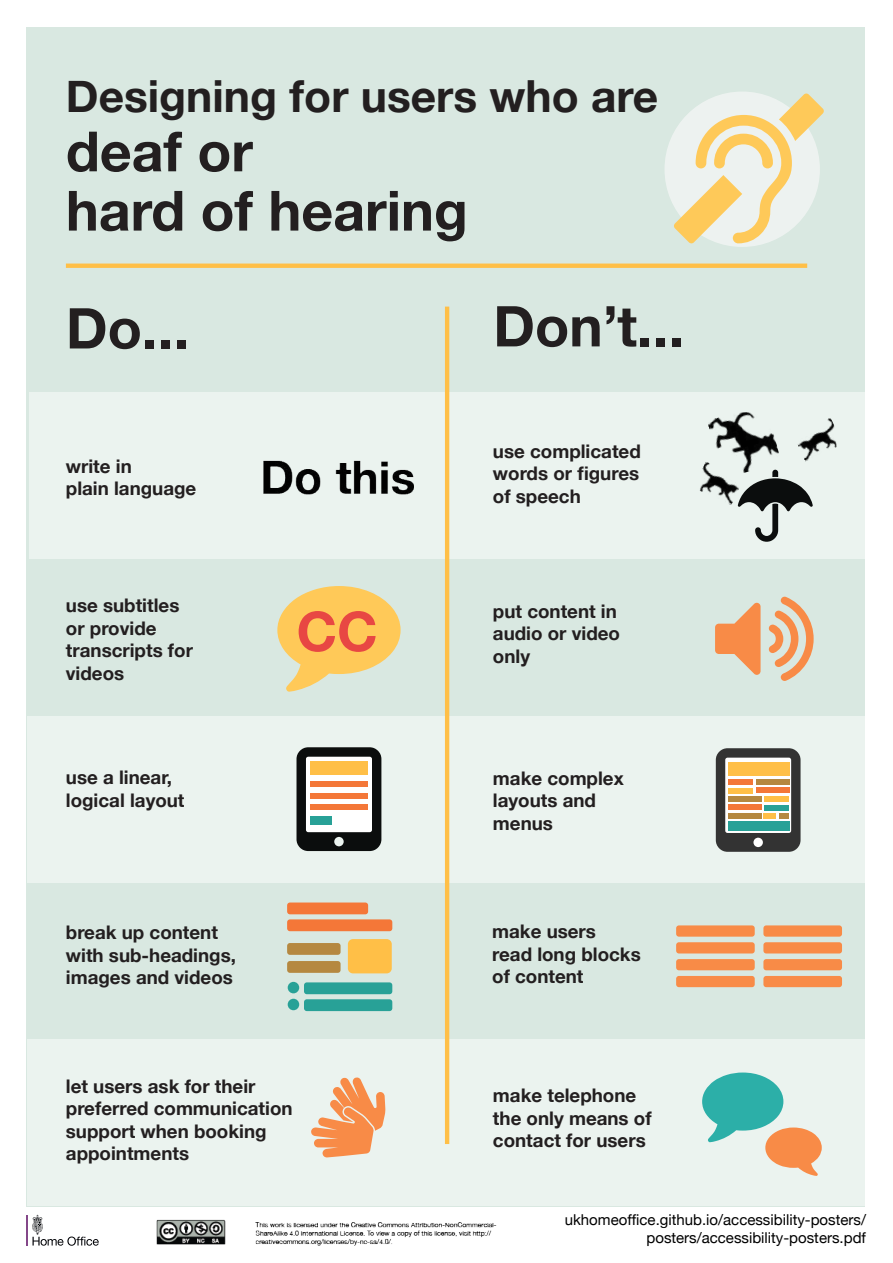
<style>
.page{position:relative;width:893px;height:1263px;background:#fff}
.page>*{position:absolute;margin:0;border:0;box-sizing:border-box;transform-origin:0 0}
.t1{font:79.95px "Font Awesome";color:#f88b47}
.t2{font:700 56.25px "Helvetica Neue";color:#231f20}
.t3{font:700 55.5px/59.2px "Helvetica Neue";color:#231f20}
.t4{font:700 54.75px "Helvetica Neue";color:#e84743}
.t5{font:700 44.25px "Helvetica Neue";color:#231f20}
.t6{font:700 18.75px/22.5px "Helvetica Neue";color:#231f20}
.t7{font:15px/18px "Helvetica Neue";color:#000;text-align:right}
</style>
<div class="page">
<div style="left:26px;top:27px;width:839px;height:1179px;background:#d9e8e1"></div>
<div style="left:27px;top:716px;width:839px;height:166px;background:#ebf3ef"></div>
<div style="left:27px;top:1040px;width:839px;height:166px;background:#ebf3ef"></div>
<div style="left:28px;top:392px;width:839px;height:167px;background:#ebf3ef"></div>
<div style="left:664px;top:92px;width:156px;height:155px;background:#edf2f0;border-radius:78px"></div>
<img style="left:263px;top:460px;width:151px;height:35px">
<svg style="left:287px;top:902px;width:105px;height:29px"></svg>
<svg style="left:287px;top:943px;width:54px;height:12px"></svg>
<svg style="left:287px;top:961px;width:54px;height:12px"></svg>
<svg style="left:348px;top:939px;width:44px;height:34px"></svg>
<svg style="left:304px;top:982px;width:88px;height:29px;background:#4aaea5"></svg>
<div style="left:288px;top:982px;width:11px;height:11px;background:#28a197;border-radius:6px"></div>
<div style="left:288px;top:999px;width:11px;height:11px;background:#28a197;border-radius:6px"></div>
<img style="left:708px;top:412px;width:71px;height:57px">
<img style="left:797px;top:418px;width:39px;height:44px">
<img style="left:700px;top:461px;width:43px;height:44px">
<hr style="left:26px;top:1215px;width:1px;height:30px;background:#844789">
<svg style="left:32px;top:1215px;width:67px;height:31px"></svg>
<hr style="left:445px;top:309px;width:4px;height:833px;background:#ffbf47">
<svg style="left:68px;top:264px;width:737px;height:4px;background:#febf4a"></svg>
<img style="left:140px;top:1206px;width:374px;height:40px">
<svg style="left:304px;top:754px;width:73px;height:79px;background:#f5dabd"></svg>
<svg style="left:738px;top:469px;width:12px;height:36px"></svg>
<svg style="left:723px;top:755px;width:70px;height:95px;background:#ddd0ac"></svg>
<h3 class="t5" style="left:66px;top:62px;width:594px">Designing for users who are</h3>
<h3 class="t3" style="left:66px;top:123px;width:403px">deaf or<br>hard of hearing</h3>
<h2 class="t2" style="left:66px;top:284px;width:124px">Do...</h2>
<p class="t6" style="left:66px;top:455px;width:132px">write in<br>plain language</p>
<p class="t6" style="left:66px;top:595px;width:129px">use subtitles or provide transcripts for videos</p>
<p class="t6" style="left:66px;top:767px;width:120px">use a linear, logical layout</p>
<p class="t6" style="left:66px;top:922px;width:172px">break up content with sub-headings, images and videos</p>
<h3 class="t4" style="left:297px;top:588px;width:83px">CC</h3>
<p class="t6" style="left:66px;top:1075px;width:228px">let users ask for their preferred communication support when booking appointments</p>
<h1 class="t1" style="left:311px;top:1077px;width:76px">▪</h1>
<h2 class="t2" style="left:493px;top:282px;width:192px">Don’t...</h2>
<p class="t6" style="left:493px;top:440px;width:149px;text-align:justify">use complicated words or figures of speech</p>
<p class="t6" style="left:493px;top:600px;width:129px">put content in audio or video only</p>
<p class="t6" style="left:493px;top:767px;width:132px">make complex layouts and menus</p>
<p class="t6" style="left:492px;top:921px;width:150px">make users<br>read long blocks of content</p>
<p class="t6" style="left:493px;top:1085px;width:160px">make telephone the only means of contact for users</p>
<p class="t7" style="left:565px;top:1211px;width:303px">ukhomeoffice.github.io/accessibility-posters/ posters/accessibility-posters.pdf</p>
</div>
